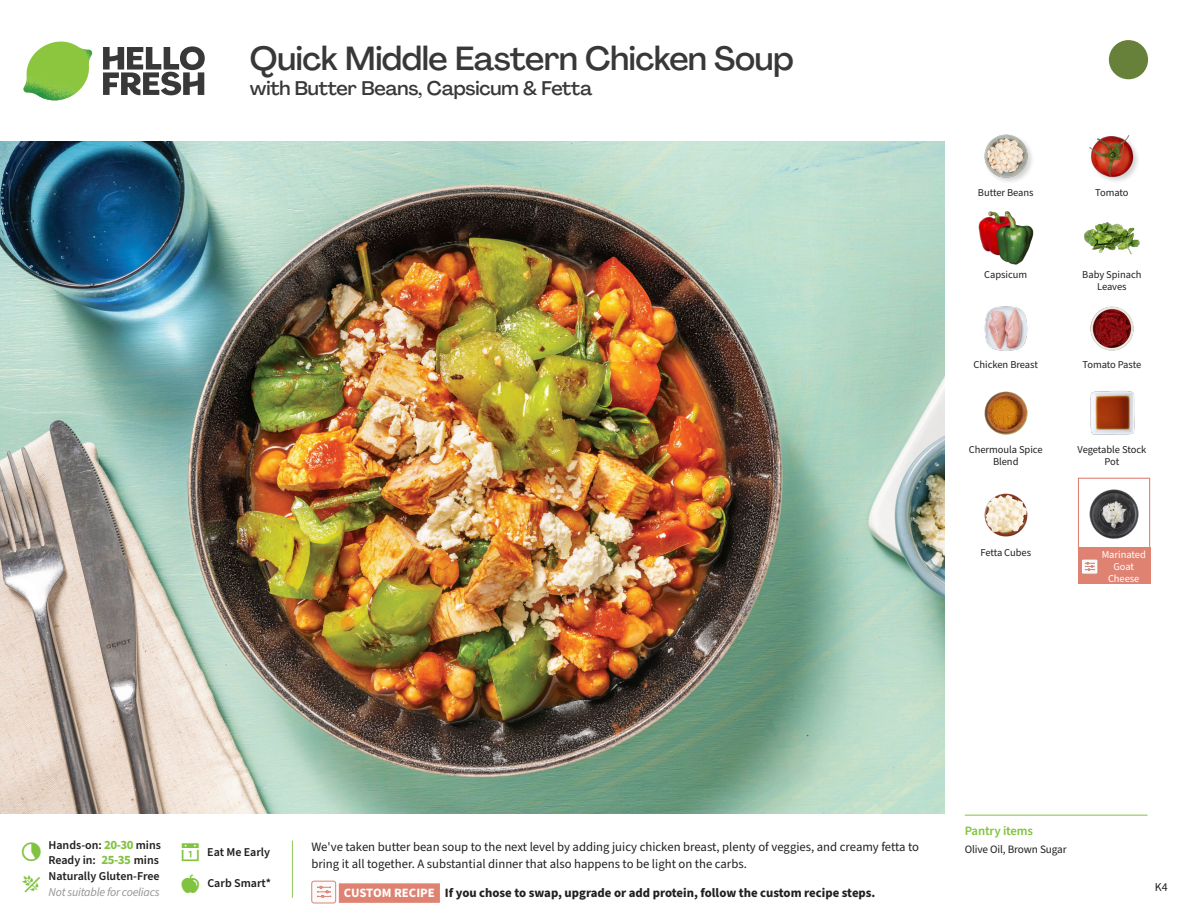
<style>
.page{position:relative;width:1188px;height:918px;background:#fff}
.page>*{position:absolute;margin:0;border:0;box-sizing:border-box;transform-origin:0 0}
._15_Titel_UK{font:500 33px "Agrandir";letter-spacing:-.01em;color:#383839}
._15_Titel_UK-2{font:500 19.5px "Agrandir";letter-spacing:-.01em;color:#383839}
.Step_6_Text_AU{font:12.75px/16.5px "Source Sans Pro";color:#231f20}
.Step_6_Text_AU-2{font:700 12.75px "Source Sans Pro";color:#231f20}
._04_Headers_Front{font:600 12.75px "Source Sans Pro";letter-spacing:-.01em;color:#81c340}
._04_Intro{font:600 12px "Source Sans Pro";color:#231f20}
._04_Intro-2{font:italic 12px "Source Sans Pro";letter-spacing:-.02em;color:#939598}
.t1{font:12px "Source Sans Pro";color:#231f20}
._05_Pantry{font:11.25px "Source Sans Pro";letter-spacing:-.01em;color:#231f20}
._18_FRONT_ingredient{font:10.5px/12px "Source Sans Pro";letter-spacing:-.005em;color:#231f20;text-align:center}
._18_FRONT_ingredient-2{font:10.5px/12px "Source Sans Pro";letter-spacing:-.005em;color:#fff;text-align:center}
.s1{font-weight:700;font-size:12.75px;color:#81c340}
.s2{color:#fff}
</style>
<div class="page">
<svg style="left:103px;top:46px;width:102px;height:49px"></svg>
<img style="left:23px;top:42px;width:69px;height:59px">
<div style="left:339px;top:883px;width:101px;height:20px;background:#e49588"></div>
<img style="left:0;top:142px;width:945px;height:672px">
<div style="left:311px;top:881px;width:25px;height:22px;border:1px solid #df8272;border-radius:2px"></div>
<svg style="left:292px;top:840px;width:148px;height:62px"></svg>
<div style="left:1078px;top:548px;width:72px;height:36px;background:#df8272"></div>
<div style="left:1081px;top:559px;width:17px;height:15px;background:#fafafa;border-radius:2px"></div>
<div style="left:1081px;top:559px;width:17px;height:15px;border:1px solid #d08477;border-radius:2px"></div>
<svg style="left:1085px;top:562px;width:10px;height:9px"></svg>
<div style="left:1078px;top:478px;width:72px;height:72px;border:1px solid #df8272"></div>
<img style="left:1090px;top:306px;width:44px;height:45px">
<img style="left:1090px;top:391px;width:45px;height:44px">
<img style="left:984px;top:391px;width:44px;height:44px">
<img style="left:984px;top:493px;width:44px;height:44px">
<img style="left:984px;top:306px;width:44px;height:45px">
<img style="left:978px;top:211px;width:56px;height:54px">
<img style="left:1083px;top:222px;width:58px;height:33px">
<img style="left:984px;top:134px;width:48px;height:48px">
<img style="left:1089px;top:135px;width:49px;height:46px">
<img style="left:1089px;top:489px;width:50px;height:50px">
<hr style="left:965px;top:815px;width:183px;height:1px;background:#81c340">
<svg style="left:1108px;top:40px;width:41px;height:40px"></svg>
<p class="_15_Titel_UK" style="left:250px;top:38px;width:545px">Quick Middle Eastern Chicken Soup</p>
<p class="_15_Titel_UK-2" style="left:250px;top:76px;width:344px">with Butter Beans, Capsicum &amp; Fetta</p>
<p class="_18_FRONT_ingredient" style="left:978px;top:186px;width:57px">Butter Beans</p>
<p class="_18_FRONT_ingredient" style="left:1095px;top:186px;width:35px">Tomato</p>
<p class="_18_FRONT_ingredient" style="left:984px;top:269px;width:44px">Capsicum</p>
<p class="_18_FRONT_ingredient" style="left:1082px;top:269px;width:61px">Baby Spinach<br>Leaves</p>
<p class="_18_FRONT_ingredient" style="left:974px;top:359px;width:66px">Chicken Breast</p>
<p class="_18_FRONT_ingredient" style="left:1083px;top:359px;width:60px">Tomato Paste</p>
<p class="_18_FRONT_ingredient" style="left:969px;top:443px;width:75px">Chermoula Spice<br>Blend</p>
<p class="_18_FRONT_ingredient" style="left:980px;top:547px;width:52px">Fetta Cubes</p>
<p class="_18_FRONT_ingredient" style="left:1078px;top:443px;width:70px">Vegetable Stock<br>Pot</p>
<p class="_18_FRONT_ingredient-2" style="left:1102px;top:549px;width:46px">Marinated<br>Goat<br>Cheese</p>
<p class="_04_Intro" style="left:48px;top:837px;width:114px">Hands-on: <span class="s1">20-30</span> mins</p>
<p class="_04_Intro" style="left:48px;top:852px;width:112px">Ready in: <span class="s1">25-35</span> mins</p>
<p class="_04_Intro" style="left:49px;top:868px;width:113px">Naturally Gluten-Free</p>
<p class="_04_Intro-2" style="left:49px;top:884px;width:112px">Not suitable for coeliacs</p>
<p class="_04_Intro" style="left:207px;top:844px;width:64px">Eat Me Early</p>
<p class="_04_Intro" style="left:207px;top:875px;width:65px">Carb Smart*</p>
<p class="Step_6_Text_AU" style="left:311px;top:839px;width:609px">We've taken butter bean soup to the next level by adding juicy chicken breast, plenty of veggies, and creamy fetta to bring it all together. A substantial dinner that also happens to be light on the carbs.</p>
<p class="Step_6_Text_AU-2" style="left:344px;top:884px;width:533px"><span class="s2">CUSTOM RECIPE</span> If you chose to swap, upgrade or add protein, follow the custom recipe steps.</p>
<p class="_04_Headers_Front" style="left:965px;top:822px;width:70px">Pantry items</p>
<p class="_05_Pantry" style="left:965px;top:842px;width:104px">Olive Oil, Brown Sugar</p>
<p class="t1" style="left:1155px;top:879px;width:15px">K4</p>
</div>
